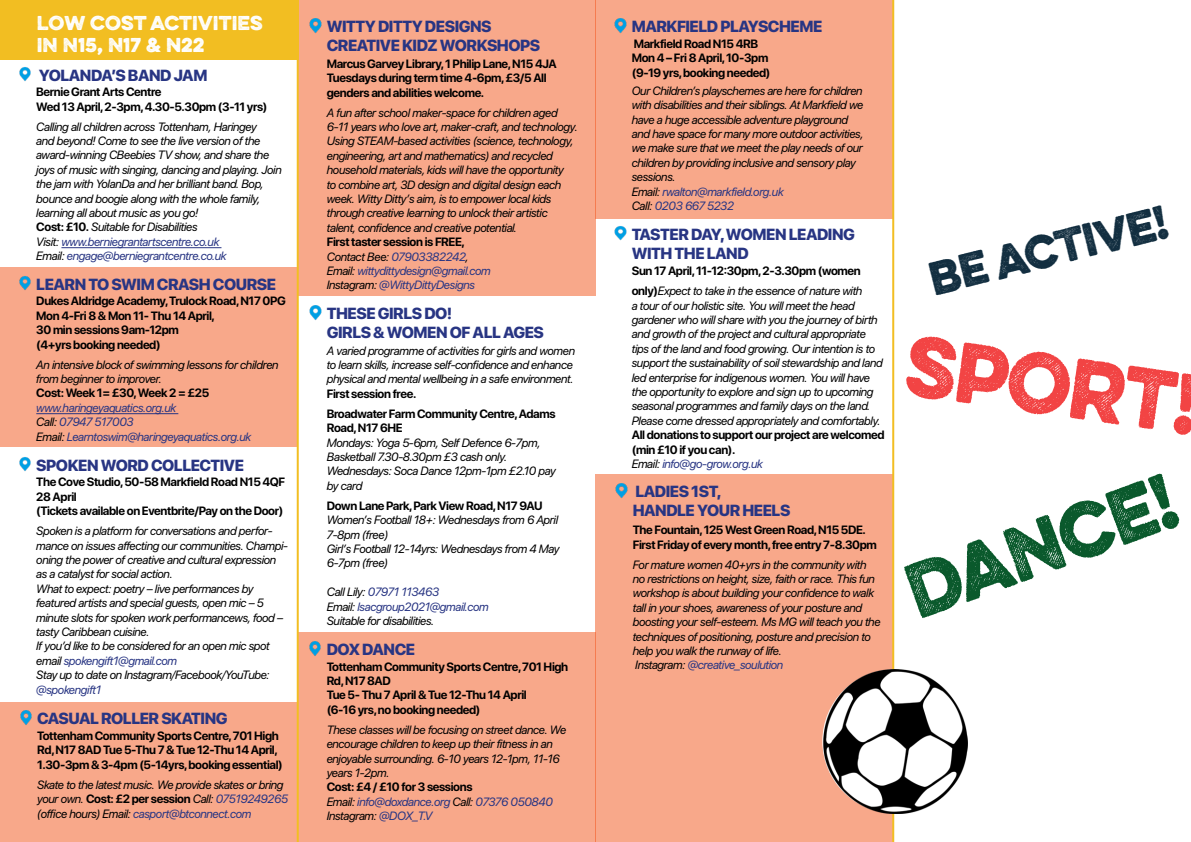
<style>
.page{position:relative;width:1191px;height:842px;background:#fff}
.page>*{position:absolute;margin:0;border:0;box-sizing:border-box;transform-origin:0 0}
.t1{font:700 76.4px "Eveleth Slant W01";color:#f24444;scale:.96 1}
.t2{font:700 70.2px "Eveleth Slant W01";color:#0a592c;scale:.96 1}
.t3{font:700 42.4px "Eveleth Slant W01";color:#122e40;scale:.96 1}
.t4{font:700 18px/21.6px "Eveleth Slant W01";color:#fff}
.t5{font:800 16px/19.2px "SF Pro Display";letter-spacing:-.03em;color:#283583}
.t6{font:italic 12px/14.4px "SF Pro Display";letter-spacing:-.03em;color:#000}
.t7{font:700 12px/14.4px "SF Pro Display";letter-spacing:-.03em;color:#000}
.t8{font:italic 12px/14.4px "SF Pro Display";letter-spacing:-.03em;color:#283583}
.s1{font-weight:700;font-style:normal}
.s2{color:#283583}
.s3{color:#000}
.s4{font-weight:700;font-style:normal;color:#000}
.s5{font-weight:400;font-style:italic}
.s6{font-weight:400;font-style:italic;color:#283583}
</style>
<div class="page">
<div style="left:0;top:267px;width:298px;height:179px;background:#f8a88a"></div>
<div style="left:0;top:702px;width:298px;height:140px;background:#f8a88a"></div>
<div style="left:298px;top:0;width:297px;height:296px;background:#f8a88a"></div>
<div style="left:298px;top:632px;width:297px;height:210px;background:#f8a88a"></div>
<hr style="left:297px;top:0;width:2px;height:842px;background:#f2be22">
<div style="left:0;top:0;width:298px;height:60px;background:#f2be22"></div>
<hr style="left:61px;top:247px;width:160px;height:1px;background:#283583">
<img style="left:19px;top:67px;width:12px;height:14px">
<hr style="left:36px;top:413px;width:142px;height:1px;background:#283583">
<img style="left:19px;top:276px;width:12px;height:14px">
<img style="left:19px;top:457px;width:12px;height:14px">
<img style="left:20px;top:710px;width:12px;height:15px">
<img style="left:309px;top:18px;width:13px;height:15px">
<img style="left:309px;top:305px;width:13px;height:15px">
<img style="left:309px;top:641px;width:12px;height:15px">
<div style="left:595px;top:0;width:298px;height:218px;background:#f8a88a"></div>
<div style="left:595px;top:475px;width:298px;height:367px;background:#f8a88a"></div>
<hr style="left:892px;top:0;width:2px;height:842px;background:#f2be22">
<img style="left:614px;top:18px;width:13px;height:15px">
<img style="left:614px;top:226px;width:13px;height:15px">
<img style="left:615px;top:483px;width:13px;height:15px">
<img style="left:823px;top:670px;width:144px;height:144px">
<h3 class="t4" style="left:37px;top:12px;width:228px">LOW COST ACTIVITIES<br>IN N15, N17 &amp; n22</h3>
<h3 class="t5" style="left:39px;top:65px;width:170px">YOLANDA’S BAND JAM</h3>
<p class="t7" style="left:36px;top:85px;width:233px">Bernie Grant Arts Centre<br>Wed 13 April, 2-3pm, 4.30-5.30pm (3-11 yrs)</p>
<p class="t6" style="left:36px;top:118px;width:247px">Calling all children across Tottenham, Haringey<br>and beyond! Come to see the live version of the award-winning CBeebies TV show, and share the joys of music with singing, dancing and playing. Join the jam with YolanDa and her brilliant band. Bop, bounce and boogie along with the whole family, learning all about music as you go!<br><span class="s1">Cost: £10.</span> Suitable for Disabilities<br>Visit: <span class="s2">www.berniegrantartscentre.co.uk<br></span>Email: <span class="s2">engage@berniegrantcentre.co.uk</span></p>
<h3 class="t5" style="left:36px;top:275px;width:241px">LEARN TO SWIM CRASH COURSE</h3>
<p class="t7" style="left:36px;top:294px;width:251px">Dukes Aldridge Academy, Trulock Road, N17 0PG<br>Mon 4-Fri 8 &amp; Mon 11- Thu 14 April,<br>30 min sessions 9am-12pm<br>(4+yrs booking needed)</p>
<p class="t6" style="left:36px;top:356px;width:244px">An intensive block of swimming lessons for children from beginner to improver.</p>
<p class="t7" style="left:36px;top:386px;width:174px">Cost: Week 1= £30, Week 2 = £25</p>
<p class="t8" style="left:36px;top:400px;width:216px">www.haringeyaquatics.org.uk<br><span class="s3">Call:</span> 07947 517003<br><span class="s3">Email:</span> Learntoswim@haringeyaquatics.org.uk</p>
<h3 class="t5" style="left:36px;top:455px;width:209px">SPOKEN WORD COLLECTIVE</h3>
<p class="t7" style="left:36px;top:475px;width:250px">The Cove Studio, 50-58 Markfield Road N15 4QF<br>28 April<br>(Tickets available on Eventbrite/Pay on the Door)</p>
<p class="t6" style="left:36px;top:523px;width:253px">Spoken is a platform for conversations and perfor&shy;mance on issues affecting our communities. Champi&shy;oning the power of creative and cultural expression as a catalyst for social action.<br>What to expect: poetry – live performances by featured artists and special guests, open mic – 5 minute slots for spoken work performancews, food – tasty Caribbean cuisine.<br>If you’d like to be considered for an open mic spot email <span class="s2">spokengift1@gmail.com<br></span>Stay up to date on Instagram/Facebook/YouTube:</p>
<p class="t8" style="left:36px;top:681px;width:66px">@spokengift1</p>
<h3 class="t5" style="left:37px;top:709px;width:192px">CASUAL ROLLER SKATING</h3>
<p class="t7" style="left:37px;top:729px;width:247px">Tottenham Community Sports Centre, 701 High<br>Rd, N17 8AD Tue 5-Thu 7 &amp; Tue 12-Thu 14 April,<br>1.30-3pm &amp; 3-4pm (5-14yrs, booking essential)</p>
<p class="t6" style="left:37px;top:777px;width:252px">Skate to the latest music. We provide skates or bring your own. <span class="s1">Cost: £2 per session</span> Call: <span class="s2">07519249265 </span>(office hours) Email: <span class="s2">casport@btconnect.com</span></p>
<h3 class="t5" style="left:327px;top:17px;width:215px">WITTY DITTY DESIGNS<br>CREATIVE KIDZ WORKSHOPS</h3>
<p class="t7" style="left:327px;top:56px;width:231px">Marcus Garvey Library, 1 Philip Lane, N15 4JA<br>Tuesdays during term time 4-6pm, £3/5 All genders and abilities welcome.</p>
<p class="t6" style="left:327px;top:104px;width:252px">A fun after school maker-space for children aged 6-11 years who love art, maker-craft, and technology.<br>Using STEAM-based activities (science, technology, engineering, art and mathematics) and recycled household materials, kids will have the opportunity<br>to combine art, 3D design and digital design each week. Witty Ditty’s aim, is to empower local kids through creative learning to unlock their artistic talent, confidence and creative potential.</p>
<p class="t8" style="left:327px;top:234px;width:165px"><span class="s4">First taster session is FREE,<br></span><span class="s3">Contact Bee:</span> 07903382242<span class="s3">,<br>Email:</span> wittydittydesign@gmail.com<br><span class="s3">Instagram:</span> @WittyDittyDesigns</p>
<h3 class="t5" style="left:327px;top:304px;width:219px">THESE GIRLS DO!<br>GIRLS &amp; WOMEN OF ALL AGES</h3>
<p class="t6" style="left:327px;top:342px;width:250px">A varied programme of activities for girls and women to learn skills, increase self-confidence and enhance physical and mental wellbeing in a safe environment.</p>
<p class="t7" style="left:327px;top:384px;width:230px;line-height:20px">First session free.<br>Broadwater Farm Community Centre, Adams</p>
<p class="t7" style="left:327px;top:421px;width:77px">Road, N17 6HE</p>
<p class="t6" style="left:327px;top:434px;width:230px">Mondays: Yoga 5-6pm, Self Defence 6-7pm,<br>Basketball 7.30-8.30pm £3 cash only.<br>Wednesdays: Soca Dance 12pm-1pm £2.10 pay by card</p>
<p class="t7" style="left:327px;top:498px;width:217px">Down Lane Park, Park View Road, N17 9AU</p>
<p class="t6" style="left:327px;top:512px;width:234px">Women’s Football 18+: Wednesdays from 6 April<br>7-8pm (free)<br>Girl’s Football 12-14yrs: Wednesdays from 4 May<br>6-7pm (free)</p>
<p class="t6" style="left:327px;top:584px;width:163px">Call Lily: <span class="s2">07971 113463<br></span>Email: <span class="s2">lsacgroup2021@gmail.com<br></span>Suitable for disabilities.</p>
<h3 class="t5" style="left:327px;top:640px;width:90px">DOX DANCE</h3>
<p class="t7" style="left:327px;top:659px;width:243px">Tottenham Community Sports Centre, 701 High<br>Rd, N17 8AD<br>Tue 5- Thu 7 April &amp; Tue 12-Thu 14 April<br>(6-16 yrs, no booking needed)</p>
<p class="t6" style="left:327px;top:722px;width:241px">These classes will be focusing on street dance. We encourage children to keep up their fitness in an enjoyable surrounding. 6-10 years 12-1pm, 11-16 years 1-2pm.</p>
<p class="t8" style="left:327px;top:779px;width:228px"><span class="s4">Cost: £4 / £10 for 3 sessions<br></span><span class="s3">Email:</span> info@doxdance.org <span class="s3">Call:</span> 07376 050840<br><span class="s3">Instagram:</span> @DOX_T.V</p>
<h3 class="t5" style="left:632px;top:17px;width:192px">MARKFIELD PLAYSCHEME</h3>
<p class="t7" style="left:632px;top:37px;width:140px">Markfield Road N15 4RB<br>Mon 4 – Fri 8 April, 10-3pm (9-19 yrs, booking needed)</p>
<p class="t6" style="left:632px;top:83px;width:233px">Our Children’s playschemes are here for children with disabilities and their siblings. At Markfield we have a huge accessible adventure playground and have space for many more outdoor activities, we make sure that we meet the play needs of our children by providing inclusive and sensory play sessions.<br>Email: <span class="s2">rwalton@markfield.org.uk<br></span>Call: <span class="s2">0203 667 5232</span></p>
<h3 class="t5" style="left:632px;top:224px;width:225px">TASTER DAY, WOMEN LEADING<br>WITH THE LAND</h3>
<p class="t7" style="left:632px;top:261px;width:232px;line-height:20px">Sun 17 April, 11-12:30pm, 2-3.30pm (women only)<span class="s5">Expect to take in the essence of nature with</span></p>
<p class="t6" style="left:632px;top:297px;width:252px">a tour of our holistic site. You will meet the head gardener who will share with you the journey of birth and growth of the project and cultural appropriate tips of the land and food growing. Our intention is to support the sustainability of soil stewardship and land led enterprise for indigenous women. You will have the opportunity to explore and sign up to upcoming seasonal programmes and family days on the land.<br>Please come dressed appropriately and comfortably.</p>
<p class="t7" style="left:632px;top:428px;width:254px">All donations to support our project are welcomed (min £10 if you can).<br><span class="s5">Email:</span> <span class="s6">info@go-grow.org.uk</span></p>
<h3 class="t5" style="left:633px;top:482px;width:159px">LADIES 1ST,<br>HANDLE YOUR HEELS</h3>
<p class="t7" style="left:633px;top:523px;width:245px">The Fountain, 125 West Green Road, N15 5DE.<br>First Friday of every month, free entry 7-8.30pm</p>
<p class="t6" style="left:633px;top:556px;width:249px">For mature women 40+yrs in the community with no restrictions on height, size, faith or race. This fun workshop is about building your confidence to walk tall in your shoes, awareness of your posture and boosting your self-esteem. Ms MG will teach you the techniques of positioning, posture and precision to help you walk the runway of life.<br>Instagram: <span class="s2">@creative_soulution</span></p>
<h3 class="t3" style="left:922px;top:249px;width:255px;rotate:-14deg">be active!</h3>
<h1 class="t1" style="left:914px;top:308px;width:308px;rotate:8deg">SPORT!</h1>
<h2 class="t2" style="left:891px;top:544px;width:295px;rotate:-20deg">DANCE!</h2>
</div>
